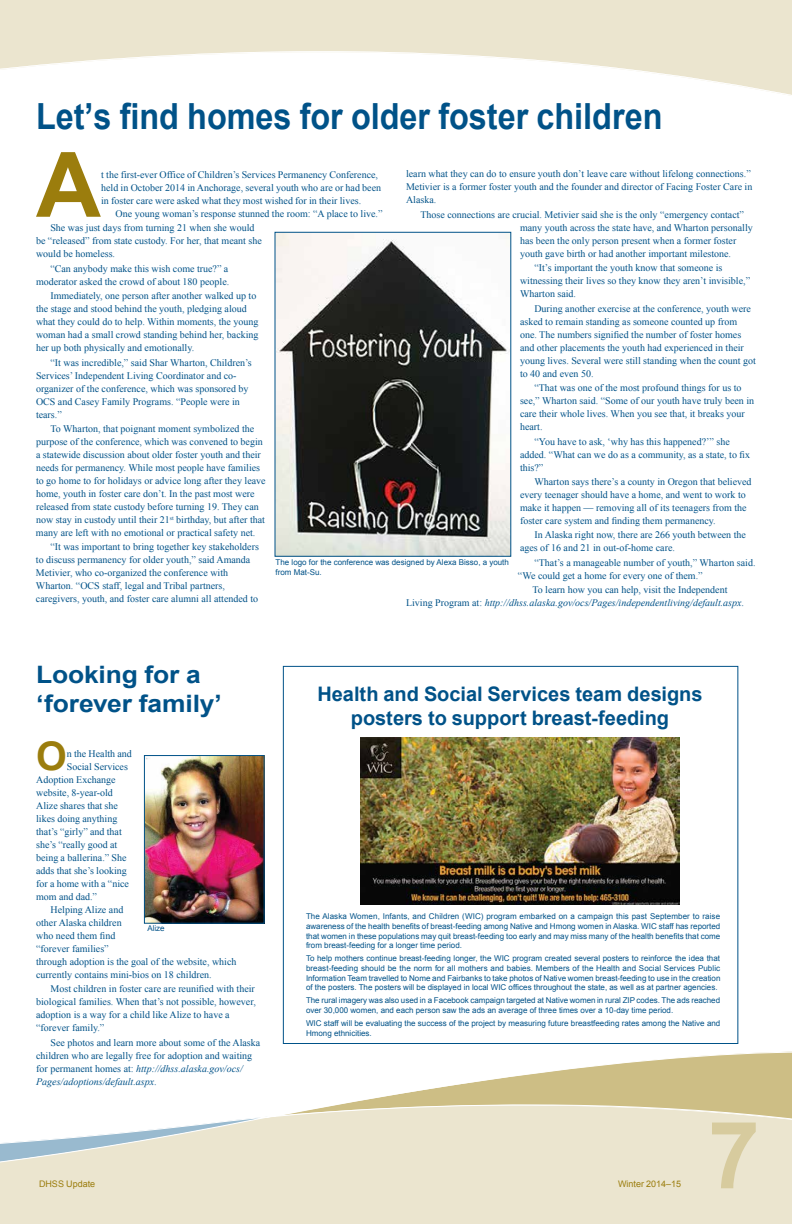
<style>
.page{position:relative;width:792px;height:1224px;background:#fff}
.page>*{position:absolute;margin:0;border:0;box-sizing:border-box;transform-origin:0 0}
.t1{font:700 93.1px "Arial";color:#d7cb9e}
.t2{font:700 90.3px "Arial";color:#9b7d0d}
.t3{font:700 39.4px "Arial";color:#9b7d0d}
.t4{font:700 36px "Arial";color:#005288;scale:.9 1}
.t5{font:700 24px/28.9px "Arial";letter-spacing:-.005em;color:#005288;scale:1.1 1}
.t6{font:700 20px/24.1px "Arial";color:#005288;text-align:center}
.t7{font:10px/13px "Times New Roman";color:#005288}
.t8{font:italic 10px/13px "Times New Roman";color:#005288}
.t9{font:9px "Arial";color:#9b7d0d}
.t10{font:8px/9.6px "Arial";color:#005288}
.s1{font-style:normal}
.s2{font-style:italic}
</style>
<div class="page">
<svg style="left:0;top:1010px;width:792px;height:214px"></svg>
<svg style="left:0;top:0;width:792px;height:96px;fill:#ebe5cf"></svg>
<img style="left:146px;top:757px;width:116px;height:165px">
<div style="left:144px;top:755px;width:120px;height:169px;border:1px solid #005288"></div>
<img style="left:277px;top:234px;width:232px;height:321px">
<div style="left:275px;top:232px;width:236px;height:325px;border:1px solid #005288"></div>
<img style="left:360px;top:737px;width:319px;height:167px">
<h3 class="t4" style="left:36px;top:93px;width:698px">Let’s find homes for older foster children</h3>
<h2 class="t2" style="left:36px;top:125px;width:67px">A</h2>
<p class="t7" style="left:406px;top:167px;width:348px">learn what they can do to ensure youth don’t leave care without lifelong connections.”<br>Metivier is a former foster youth and the founder and director of Facing Foster Care in<br>Alaska.</p>
<p class="t7" style="left:520px;top:208px;width:234px;text-indent:-100px">Those connections are crucial. Metivier said she is the only “emergency contact” many youth across the state have, and Wharton personally has been the only person present when a former foster youth gave birth or had another important milestone.</p>
<p class="t7" style="left:520px;top:261px;width:232px;text-indent:14px">“It’s important the youth know that someone is witnessing their lives so they know they aren’t invisible,”<br>Wharton said.</p>
<p class="t7" style="left:520px;top:302px;width:237px;text-indent:14px">During another exercise at the conference, youth were asked to remain standing as someone counted up from one. The numbers signified the number of foster homes and other placements the youth had experienced in their young lives. Several were still standing when the count got to 40 and even 50.</p>
<p class="t7" style="left:520px;top:381px;width:236px;text-indent:14px">“That was one of the most profound things for us to see,” Wharton said. “Some of our youth have truly been in care their whole lives. When you see that, it breaks your heart.</p>
<p class="t7" style="left:520px;top:435px;width:232px;text-indent:14px">“You have to ask, ‘why has this happened?’” she added. “What can we do as a community, as a state, to fix this?”</p>
<p class="t7" style="left:520px;top:475px;width:233px;text-indent:14px">Wharton says there’s a county in Oregon that believed every teenager should have a home, and went to work to make it happen — removing all of its teenagers from the foster care system and finding them permanency.</p>
<p class="t7" style="left:520px;top:528px;width:227px;text-indent:14px">In Alaska right now, there are 266 youth between the ages of 16 and 21 in out-of-home care.</p>
<p class="t7" style="left:518px;top:556px;width:239px;text-indent:16px">“That’s a manageable number of youth,” Wharton said. “We could get a home for every one of them.”</p>
<p class="t8" style="left:406px;top:583px;width:340px;text-indent:126px"><span class="s1">To learn how you can help, visit the Independent<br>Living Program at:</span> http://dhss.alaska.gov/ocs/Pages/independentliving/default.aspx<span class="s1">.</span></p>
<p class="t7" style="left:101px;top:168px;width:281px">t the first-ever Office of Children’s Services Permanency Conference, held in October 2014 in Anchorage, several youth who are or had been in foster care were asked what they most wished for in their lives.</p>
<p class="t7" style="left:50px;top:206px;width:334px;line-height:14.4px;text-indent:65px">One young woman’s response stunned the room: “A place to live.”<br>She was just days from turning 21 when she would</p>
<p class="t7" style="left:36px;top:234px;width:227px">be “released” from state custody. For her, that meant she would be homeless.</p>
<p class="t7" style="left:36px;top:262px;width:195px;text-align:right">“Can anybody make this wish come true?” a moderator asked the crowd of about 180 people.</p>
<p class="t7" style="left:36px;top:289px;width:224px;text-indent:14px">Immediately, one person after another walked up to the stage and stood behind the youth, pledging aloud what they could do to help. Within moments, the young woman had a small crowd standing behind her, backing her up both physically and emotionally.</p>
<p class="t7" style="left:36px;top:356px;width:217px;text-indent:14px">“It was incredible,” said Shar Wharton, Children’s Services’ Independent Living Coordinator and co&shy;organizer of the conference, which was sponsored by OCS and Casey Family Programs. “People were in tears.”</p>
<p class="t7" style="left:36px;top:422px;width:231px;text-indent:14px">To Wharton, that poignant moment symbolized the purpose of the conference, which was convened to begin a statewide discussion about older foster youth and their needs for permanency. While most people have families to go home to for holidays or advice long after they leave home, youth in foster care don’t. In the past most were released from state custody before turning 19. They can now stay in custody until their 21<sup>st</sup> birthday, but after that many are left with no emotional or practical safety net.</p>
<p class="t7" style="left:36px;top:540px;width:224px;text-indent:14px">“It was important to bring together key stakeholders to discuss permanency for older youth,” said Amanda Metivier, who co-organized the conference with Wharton. “OCS staff, legal and Tribal partners, caregivers, youth, and foster care alumni all attended to</p>
<p class="t10" style="left:276px;top:558px;width:235px">The logo for the conference was designed by Alexa Bisso, a youth from Mat-Su.</p>
<h3 class="t5" style="left:36px;top:661px;width:170px">Looking for a ‘forever family’</h3>
<h3 class="t3" style="left:36px;top:730px;width:32px">O</h3>
<p class="t7" style="left:67px;top:747px;width:67px">n the Health and</p>
<p class="t7" style="left:67px;top:760px;width:63px">Social Services</p>
<p class="t7" style="left:36px;top:773px;width:81px">Adoption Exchange</p>
<p class="t7" style="left:36px;top:786px;width:78px">website, 8-year-old</p>
<p class="t7" style="left:36px;top:799px;width:83px">Alize shares that she</p>
<p class="t7" style="left:36px;top:812px;width:83px">likes doing anything</p>
<p class="t7" style="left:36px;top:825px;width:87px">that’s “girly” and that</p>
<p class="t7" style="left:36px;top:838px;width:83px">she’s “really good at</p>
<p class="t7" style="left:36px;top:851px;width:92px">being a ballerina.” She</p>
<p class="t7" style="left:36px;top:864px;width:92px">adds that she’s looking</p>
<p class="t7" style="left:36px;top:877px;width:94px">for a home with a “nice</p>
<p class="t7" style="left:36px;top:890px;width:62px">mom and dad.”</p>
<p class="t7" style="left:51px;top:903px;width:74px">Helping Alize and</p>
<p class="t7" style="left:36px;top:916px;width:87px">other Alaska children</p>
<p class="t7" style="left:36px;top:929px;width:81px">who need them find</p>
<p class="t7" style="left:36px;top:942px;width:74px">“forever families”</p>
<p class="t7" style="left:36px;top:955px;width:202px">through adoption is the goal of the website, which</p>
<p class="t7" style="left:36px;top:968px;width:177px">currently contains mini-bios on 18 children.</p>
<p class="t7" style="left:36px;top:982px;width:221px;text-indent:14px">Most children in foster care are reunified with their biological families. When that’s not possible, however, adoption is a way for a child like Alize to have a “forever family.”</p>
<p class="t7" style="left:36px;top:1036px;width:226px;text-indent:14px">See photos and learn more about some of the Alaska children who are legally free for adoption and waiting for permanent homes at: <span class="s2">http://dhss.alaska.gov/ocs/ Pages/adoptions/default.aspx</span>.</p>
<p class="t10" style="left:147px;top:924px;width:19px">Alize</p>
<h3 class="t6" style="left:317px;top:683px;width:387px">Health and Social Services team designs posters to support breast-feeding</h3>
<p class="t10" style="left:306px;top:912px;width:416px;text-align:justify">The Alaska Women, Infants, and Children (WIC) program embarked on a campaign this past September to raise awareness of the health benefits of breast-feeding among Native and Hmong women in Alaska. WIC staff has reported that women in these populations may quit breast-feeding too early and may miss many of the health benefits that come from breast-feeding for a longer time period.</p>
<p class="t10" style="left:306px;top:954px;width:416px;text-align:justify">To help mothers continue breast-feeding longer, the WIC program created several posters to reinforce the idea that breast-feeding should be the norm for all mothers and babies. Members of the Health and Social Services Public Information Team travelled to Nome and Fairbanks to take photos of Native women breast-feeding to use in the creation of the posters. The posters will be displayed in local WIC offices throughout the state, as well as at partner agencies.</p>
<p class="t10" style="left:306px;top:996px;width:416px">The rural imagery was also used in a Facebook campaign targeted at Native women in rural ZIP codes. The ads reached over 30,000 women, and each person saw the ads an average of three times over a 10-day time period.</p>
<p class="t10" style="left:306px;top:1019px;width:416px">WIC staff will be evaluating the success of the project by measuring future breastfeeding rates among the Native and<br>Hmong ethnicities.</p>
<p class="t9" style="left:39px;top:1177px;width:58px">DHSS Update</p>
<p class="t9" style="left:618px;top:1177px;width:65px">Winter 2014–15</p>
<h1 class="t1" style="left:708px;top:1094px;width:53px">7</h1>
</div>
